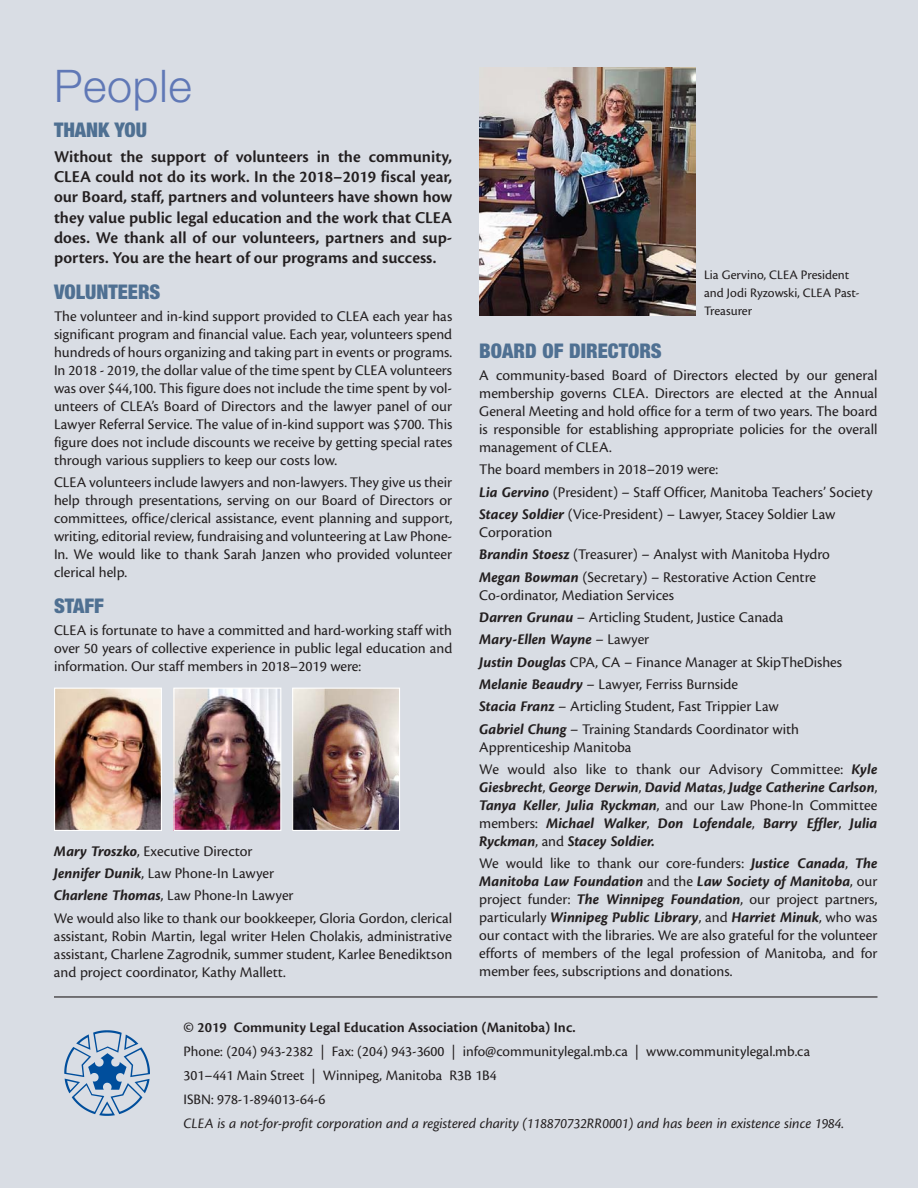
<style>
.page{position:relative;width:918px;height:1188px;background:#d9dde4}
.page>*{position:absolute;margin:0;border:0;box-sizing:border-box;transform-origin:0 0}
.t1{font:300 45px "Helvetica Neue";letter-spacing:.015em;color:#6078b6}
.t2{font:900 condensed 20.25px "Helvetica Neue";color:#4f7092}
.t3{font:600 17.25px/20.2px "Cronos Pro";color:#231f20;text-align:justify}
.t4{font:15.3px/18px "Cronos Pro";color:#231f20;text-align:justify}
.t5{font:italic 700 15.3px/18px "Cronos Pro";color:#231f20;text-align:justify}
.t6{font:15px/24px "Cronos Pro";color:#231f20}
.t7{font:italic 15px "Cronos Pro";color:#231f20}
.t8{font:600 15px "Cronos Pro";color:#231f20}
.t9{font:13.5px/18px "Cronos Pro";color:#231f20}
.s1{font-weight:700;font-style:italic}
.s2{font-weight:400;font-style:normal}
</style>
<div class="page">
<img style="left:64px;top:1030px;width:86px;height:86px">
<img style="left:56px;top:690px;width:104px;height:139px">
<div style="left:54px;top:688px;width:108px;height:143px;border:1px solid #fff"></div>
<img style="left:175px;top:690px;width:104px;height:139px">
<div style="left:173px;top:688px;width:108px;height:143px;border:1px solid #fff"></div>
<img style="left:294px;top:690px;width:104px;height:139px">
<div style="left:292px;top:688px;width:108px;height:143px;border:1px solid #fff"></div>
<img style="left:479px;top:68px;width:216px;height:247px">
<hr style="left:54px;top:996px;width:824px;height:2px;background:#231f20">
<h1 class="t1" style="left:54px;top:70px;width:139px">People</h1>
<h2 class="t2" style="left:54px;top:123px;width:94px">THANK YOU</h2>
<p class="t3" style="left:54px;top:148px;width:400px">Without the support of volunteers in the community, CLEA could not do its work. In the 2018–2019 fiscal year, our Board, staff, partners and volunteers have shown how they value public legal education and the work that CLEA does. We thank all of our volunteers, partners and sup&shy;porters. You are the heart of our programs and success.</p>
<h2 class="t2" style="left:54px;top:284px;width:108px">VOLUNTEERS</h2>
<p class="t4" style="left:54px;top:308px;width:400px">The volunteer and in-kind support provided to CLEA each year has significant program and financial value. Each year, volunteers spend hundreds of hours organizing and taking part in events or programs.<br>In 2018 - 2019, the dollar value of the time spent by CLEA volunteers was over $44,100. This figure does not include the time spent by vol&shy;unteers of CLEA’s Board of Directors and the lawyer panel of our Lawyer Referral Service. The value of in-kind support was $700. This figure does not include discounts we receive by getting special rates through various suppliers to keep our costs low.</p>
<p class="t4" style="left:54px;top:475px;width:400px">CLEA volunteers include lawyers and non-lawyers. They give us their help through presentations, serving on our Board of Directors or committees, office/clerical assistance, event planning and support, writing, editorial review, fundraising and volunteering at Law Phone-In. We would like to thank Sarah Janzen who provided volunteer clerical help.</p>
<h2 class="t2" style="left:54px;top:598px;width:51px">STAFF</h2>
<p class="t4" style="left:54px;top:622px;width:400px">CLEA is fortunate to have a committed and hard-working staff with over 50 years of collective experience in public legal education and information. Our staff members in 2018–2019 were:</p>
<p class="t4" style="left:54px;top:841px;width:400px;line-height:22.4px;text-align:left"><span class="s1">Mary Troszko</span>, Executive Director<br><span class="s1">Jennifer Dunik</span>, Law Phone-In Lawyer<br><span class="s1">Charlene Thomas</span>, Law Phone-In Lawyer<br>We would also like to thank our bookkeeper, Gloria Gordon, clerical</p>
<p class="t4" style="left:54px;top:928px;width:400px">assistant, Robin Martin, legal writer Helen Cholakis, administrative assistant, Charlene Zagrodnik, summer student, Karlee Benediktson and project coordinator, Kathy Mallett.</p>
<p class="t9" style="left:704px;top:267px;width:157px">Lia Gervino, CLEA President and Jodi Ryzowski, CLEA Past-<br>Treasurer</p>
<h2 class="t2" style="left:479px;top:343px;width:184px">BOARD OF DIRECTORS</h2>
<p class="t4" style="left:479px;top:368px;width:400px">A community-based Board of Directors elected by our general membership governs CLEA. Directors are elected at the Annual General Meeting and hold office for a term of two years. The board is responsible for establishing appropriate policies for the overall management of CLEA.</p>
<p class="t4" style="left:479px;top:460px;width:395px;line-height:22.4px;text-align:left">The board members in 2018–2019 were:<br><span class="s1">Lia Gervino</span> (President) – Staff Officer, Manitoba Teachers’ Society<br><span class="s1">Stacey Soldier</span> (Vice-President) – Lawyer, Stacey Soldier Law</p>
<p class="t4" style="left:479px;top:522px;width:352px;line-height:22.4px;text-align:left">Corporation<br><span class="s1">Brandin Stoesz</span> (Treasurer) – Analyst with Manitoba Hydro<br><span class="s1">Megan Bowman</span> (Secretary) – Restorative Action Centre</p>
<p class="t4" style="left:479px;top:585px;width:364px;line-height:22.4px;text-align:left">Co-ordinator, Mediation Services<br><span class="s1">Darren Grunau</span> – Articling Student, Justice Canada <span class="s1">Mary-Ellen Wayne</span> – Lawyer<br><span class="s1">Justin Douglas</span> CPA, CA – Finance Manager at SkipTheDishes <span class="s1">Melanie Beaudry</span> – Lawyer, Ferriss Burnside<br><span class="s1">Stacia Franz</span> – Articling Student, Fast Trippier Law<br><span class="s1">Gabriel Chung</span> – Training Standards Coordinator with</p>
<p class="t4" style="left:479px;top:737px;width:400px;line-height:22.4px">Apprenticeship Manitoba<br>We would also like to thank our Advisory Committee: <span class="s1">Kyle</span></p>
<p class="t5" style="left:479px;top:779px;width:400px">Giesbrecht<span class="s2">,</span> George Derwin<span class="s2">,</span> David Matas<span class="s2">,</span> Judge Catherine Carlson<span class="s2">, </span>Tanya Keller<span class="s2">,</span> Julia Ryckman<span class="s2">, and our Law Phone-In Committee members:</span> Michael Walker<span class="s2">,</span> Don Lofendale<span class="s2">,</span> Barry Effler<span class="s2">,</span> Julia Ryckman<span class="s2">, and</span> Stacey Soldier.</p>
<p class="t4" style="left:479px;top:856px;width:400px">We would like to thank our core-funders: <span class="s1">Justice Canada</span>, <span class="s1">The Manitoba Law Foundation</span> and the <span class="s1">Law Society of Manitoba</span>, our project funder: <span class="s1">The Winnipeg Foundation</span>, our project partners, particularly <span class="s1">Winnipeg Public Library</span>, and <span class="s1">Harriet Minuk</span>, who was our contact with the libraries. We are also grateful for the volunteer efforts of members of the legal profession of Manitoba, and for member fees, subscriptions and donations.</p>
<p class="t8" style="left:184px;top:1021px;width:394px">© 2019 Community Legal Education Association (Manitoba) Inc.</p>
<p class="t6" style="left:184px;top:1040px;width:628px">Phone: (204) 943-2382 | Fax: (204) 943-3600 | info@communitylegal.mb.ca | www.communitylegal.mb.ca<br>301–441 Main Street | Winnipeg, Manitoba R3B 1B4<br>ISBN: 978-1-894013-64-6</p>
<p class="t7" style="left:184px;top:1117px;width:662px">CLEA is a not-for-profit corporation and a registered charity (118870732RR0001) and has been in existence since 1984.</p>
</div>
